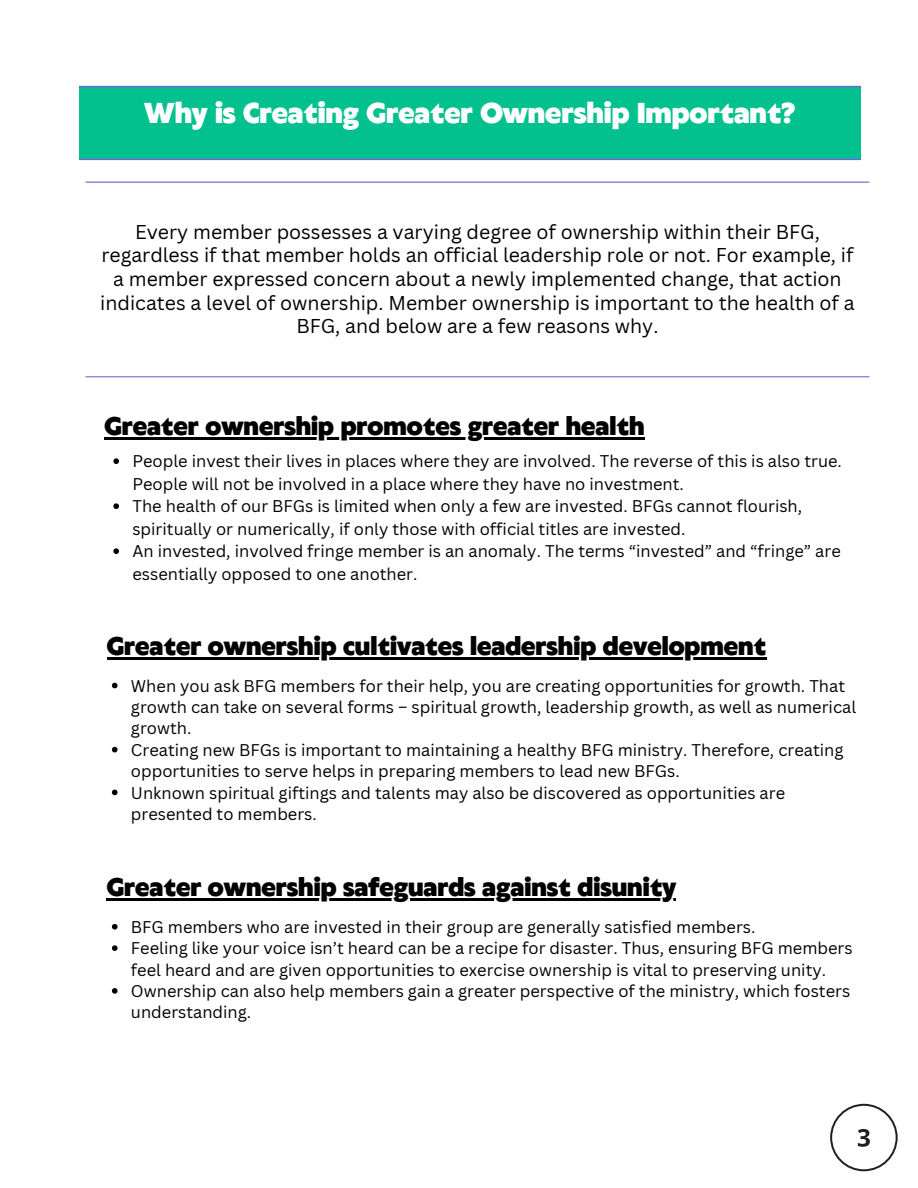
<style>
.page{position:relative;width:918px;height:1188px;background:#fff}
.page>*{position:absolute;margin:0;border:0;box-sizing:border-box;transform-origin:0 0}
.t1{font:900 27px "Klein Text";color:#fff}
.t2{font:900 24px "Klein Text";color:#000}
.t3{font:19.5px/23.7px "Canva Sans";color:#000;text-align:center}
.t4{font:16.5px/21.3px "Canva Sans";color:#000}
</style>
<div class="page">
<svg style="left:830px;top:1104px;width:68px;height:67px"></svg>
<svg style="left:113px;top:458px;width:6px;height:6px"></svg>
<svg style="left:113px;top:503px;width:6px;height:6px"></svg>
<svg style="left:113px;top:548px;width:6px;height:6px"></svg>
<hr style="left:104px;top:438px;width:541px;height:2px;background:#000">
<svg style="left:112px;top:683px;width:6px;height:5px"></svg>
<svg style="left:112px;top:747px;width:6px;height:5px"></svg>
<svg style="left:112px;top:790px;width:6px;height:5px"></svg>
<hr style="left:107px;top:657px;width:659px;height:3px;background:#000">
<svg style="left:112px;top:924px;width:6px;height:6px"></svg>
<svg style="left:112px;top:945px;width:6px;height:6px"></svg>
<svg style="left:112px;top:988px;width:6px;height:6px"></svg>
<hr style="left:107px;top:899px;width:569px;height:2px;background:#000">
<div style="left:79px;top:86px;width:782px;height:74px;background:#03c18e"></div>
<hr style="left:79px;top:86px;width:782px;height:1px;background:#894df8">
<hr style="left:79px;top:159px;width:782px;height:1px;background:#894df8">
<hr style="left:86px;top:181px;width:783px;height:2px;background:#9571d8">
<hr style="left:86px;top:376px;width:783px;height:1px;background:#9571d8">
<p class="t1" style="left:144px;top:100px;width:653px">Why is Creating Greater Ownership Important?</p>
<p class="t3" style="left:100px;top:219px;width:756px">Every member possesses a varying degree of ownership within their BFG, regardless if that member holds an official leadership role or not. For example, if a member expressed concern about a newly implemented change, that action indicates a level of ownership. Member ownership is important to the health of a BFG, and below are a few reasons why.</p>
<p class="t2" style="left:104px;top:414px;width:542px">Greater ownership promotes greater health</p>
<p class="t4" style="left:132px;top:450px;width:711px;line-height:22.5px">People invest their lives in places where they are involved. The reverse of this is also true.<br>People will not be involved in a place where they have no investment.</p>
<p class="t4" style="left:132px;top:495px;width:671px;line-height:22.5px">The health of our BFGs is limited when only a few are invested. BFGs cannot flourish, spiritually or numerically, if only those with official titles are invested.</p>
<p class="t4" style="left:132px;top:540px;width:710px;line-height:22.5px">An invested, involved fringe member is an anomaly. The terms “invested” and “fringe” are essentially opposed to one another.</p>
<p class="t2" style="left:107px;top:634px;width:661px">Greater ownership cultivates leadership development</p>
<p class="t4" style="left:131px;top:675px;width:727px">When you ask BFG members for their help, you are creating opportunities for growth. That growth can take on several forms – spiritual growth, leadership growth, as well as numerical growth.</p>
<p class="t4" style="left:131px;top:739px;width:714px">Creating new BFGs is important to maintaining a healthy BFG ministry. Therefore, creating opportunities to serve helps in preparing members to lead new BFGs.</p>
<p class="t4" style="left:131px;top:782px;width:656px">Unknown spiritual giftings and talents may also be discovered as opportunities are presented to members.</p>
<p class="t2" style="left:107px;top:875px;width:571px">Greater ownership safeguards against disunity</p>
<p class="t4" style="left:131px;top:916px;width:626px">BFG members who are invested in their group are generally satisfied members.</p>
<p class="t4" style="left:131px;top:937px;width:723px">Feeling like your voice isn’t heard can be a recipe for disaster. Thus, ensuring BFG members feel heard and are given opportunities to exercise ownership is vital to preserving unity.</p>
<p class="t4" style="left:131px;top:980px;width:721px">Ownership can also help members gain a greater perspective of the ministry, which fosters understanding.</p>
</div>
